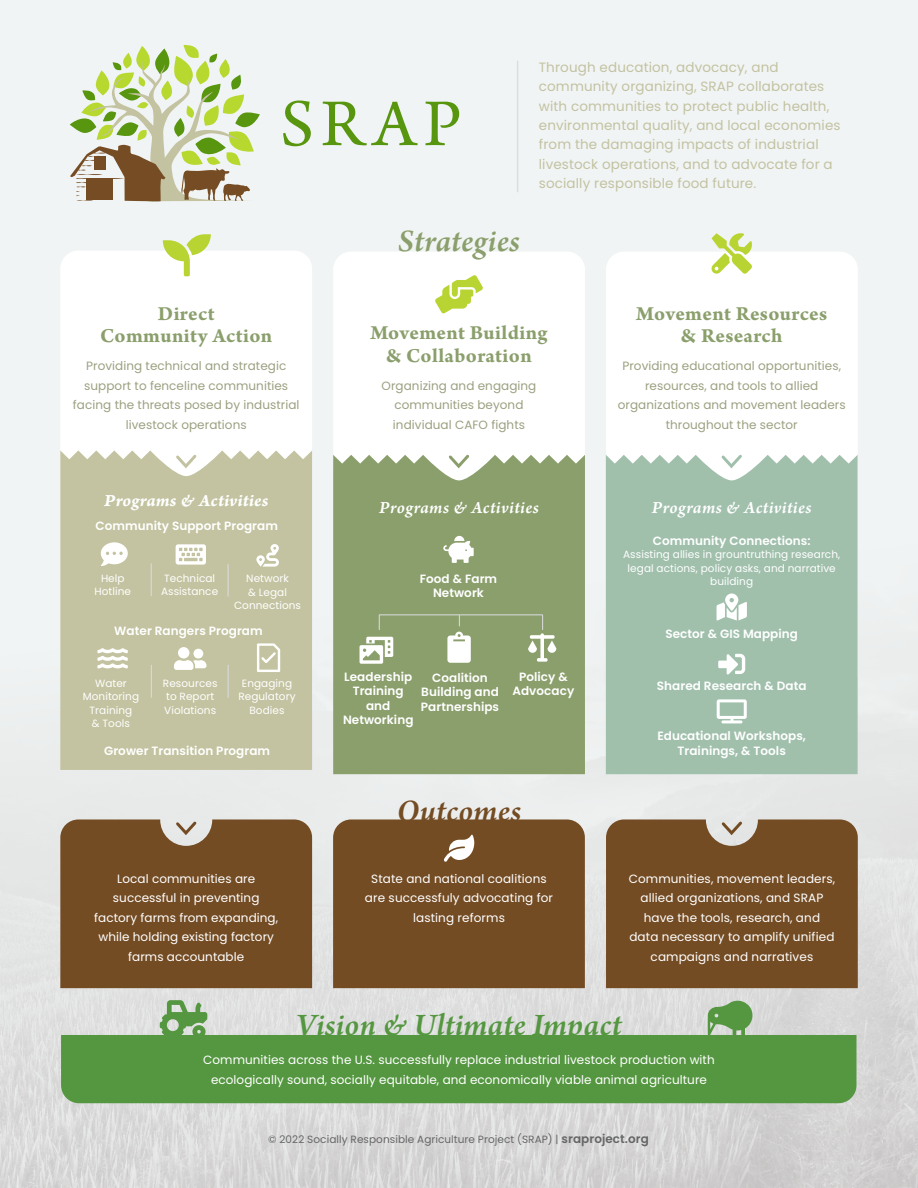
<style>
.page{position:relative;width:918px;height:1188px;background:#f1f4f4}
.page>*{position:absolute;margin:0;border:0;box-sizing:border-box;transform-origin:0 0}
.t1{font:italic 600 33px "Arno Pro";letter-spacing:.005em;color:#559741}
.t2{font:italic 600 33px "Arno Pro";letter-spacing:.005em;color:#8b9f6c}
.t3{font:italic 600 33px "Arno Pro";letter-spacing:.005em;color:#744c24}
.t4{font:21px/22.5px "Arno Pro Bold Sm Text";letter-spacing:.015em;color:#8b9f6c;text-align:center}
.t5{font:18px "Arno Pro Smbd Italic Sm Text";letter-spacing:.025em;color:#fff}
.t6{font:18px "Arno Pro Bold Italic Caption";letter-spacing:.005em;color:#fff}
.t7{font:13.5px/19.5px "Poppins";letter-spacing:.01em;color:#c2c2a1}
.t8{font:12px/19.5px "Poppins";letter-spacing:.005em;color:#fff;text-align:center}
.t9{font:12px/19.5px "Poppins";letter-spacing:.005em;color:#9ca080;text-align:center}
.t10{font:600 12px/14.4px "Poppins";letter-spacing:.005em;color:#fff;text-align:center}
.t11{font:10.5px/13.5px "Poppins";letter-spacing:.005em;color:#fff;text-align:center}
.t12{font:10.5px "Poppins";letter-spacing:.005em;color:#656666}
.s1{font-weight:600;font-size:12px}
</style>
<div class="page">
<img style="left:0;top:455px;width:918px;height:733px">
<div style="left:606px;top:252px;width:252px;height:439px;background:#fff;border-radius:18px"></div>
<div style="left:333px;top:252px;width:252px;height:233px;background:#fff;border-radius:18px"></div>
<div style="left:60px;top:251px;width:252px;height:439px;background:#fff;border-radius:18px"></div>
<div style="left:60px;top:450px;width:252px;height:320px;background:#c3c3a1"></div>
<div style="left:333px;top:455px;width:252px;height:319px;background:#8b9f6c"></div>
<div style="left:606px;top:455px;width:252px;height:319px;background:#a0c0ac"></div>
<div style="left:61px;top:1035px;width:795px;height:68px;background:#559741"></div>
<svg style="left:283px;top:101px;width:28px;height:45px"></svg>
<svg style="left:323px;top:102px;width:95px;height:43px"></svg>
<svg style="left:425px;top:102px;width:34px;height:43px"></svg>
<svg style="left:70px;top:44px;width:190px;height:158px"></svg>
<div style="left:94px;top:156px;width:11px;height:14px;background:#754c24"></div>
<div style="left:86px;top:179px;width:26px;height:21px;background:#754c24"></div>
<svg style="left:717px;top:593px;width:30px;height:28px"></svg>
<svg style="left:718px;top:654px;width:27px;height:21px"></svg>
<svg style="left:717px;top:699px;width:30px;height:24px"></svg>
<svg style="left:443px;top:536px;width:31px;height:27px"></svg>
<svg style="left:163px;top:234px;width:48px;height:42px"></svg>
<svg style="left:711px;top:233px;width:41px;height:41px"></svg>
<svg style="left:435px;top:275px;width:48px;height:39px"></svg>
<svg style="left:446px;top:454px;width:26px;height:17px"></svg>
<svg style="left:719px;top:454px;width:26px;height:17px"></svg>
<div style="left:606px;top:819px;width:252px;height:169px;background:#744c24"></div>
<div style="left:60px;top:819px;width:252px;height:169px;background:#744c24"></div>
<svg style="left:173px;top:452px;width:26px;height:19px"></svg>
<svg style="left:160px;top:1000px;width:47px;height:38px;background:#8ab37e"></svg>
<svg style="left:708px;top:1000px;width:44px;height:35px;background:#81ad73"></svg>
<svg style="left:97px;top:648px;width:31px;height:21px"></svg>
<svg style="left:174px;top:647px;width:33px;height:23px"></svg>
<hr style="left:151px;top:564px;width:1px;height:32px;background:#dcdddf">
<hr style="left:151px;top:665px;width:1px;height:32px;background:#dcdddf">
<hr style="left:228px;top:564px;width:1px;height:32px;background:#dcdddf">
<svg style="left:176px;top:544px;width:30px;height:21px"></svg>
<svg style="left:101px;top:542px;width:27px;height:24px"></svg>
<svg style="left:256px;top:544px;width:23px;height:23px"></svg>
<hr style="left:379px;top:614px;width:163px;height:1px;background:#dcdddf">
<hr style="left:517px;top:61px;width:1px;height:131px;background:#dcdddf">
<div style="left:333px;top:819px;width:252px;height:169px;background:#744c24"></div>
<svg style="left:360px;top:637px;width:33px;height:27px"></svg>
<svg style="left:379px;top:615px;width:1px;height:15px"></svg>
<svg style="left:447px;top:632px;width:24px;height:31px"></svg>
<svg style="left:528px;top:615px;width:28px;height:47px"></svg>
<hr style="left:228px;top:665px;width:1px;height:32px;background:#dcdddf">
<svg style="left:257px;top:643px;width:23px;height:29px"></svg>
<h2 class="t4" style="left:100px;top:303px;width:174px">Direct<br>Community Action</h2>
<p class="t9" style="left:73px;top:356px;width:228px">Providing technical and strategic support to fenceline communities facing the threats posed by industrial livestock operations</p>
<h1 class="t2" style="left:398px;top:222px;width:124px">Strategies</h1>
<p class="t7" style="left:539px;top:57px;width:303px">Through education, advocacy, and community organizing, SRAP collaborates with communities to protect public health, environmental quality, and local economies from the damaging impacts of industrial livestock operations, and to advocate for a socially responsible food future.</p>
<h2 class="t4" style="left:370px;top:323px;width:179px">Movement Building &amp; Collaboration</h2>
<p class="t9" style="left:382px;top:376px;width:156px">Organizing and engaging communities beyond individual CAFO fights</p>
<h2 class="t4" style="left:636px;top:303px;width:193px">Movement Resources &amp; Research</h2>
<p class="t9" style="left:618px;top:356px;width:229px">Providing educational opportunities, resources, and tools to allied organizations and movement leaders throughout the sector</p>
<h3 class="t6" style="left:104px;top:489px;width:166px">Programs &amp; Activities</h3>
<h3 class="t5" style="left:379px;top:497px;width:161px">Programs &amp; Activities</h3>
<h3 class="t5" style="left:652px;top:497px;width:161px">Programs &amp; Activities</h3>
<p class="t10" style="left:95px;top:518px;width:184px">Community Support Program</p>
<p class="t11" style="left:161px;top:571px;width:59px;text-align:left">Technical<br>Assistance</p>
<p class="t11" style="left:95px;top:571px;width:38px">Help<br>Hotline</p>
<p class="t11" style="left:234px;top:572px;width:69px">Network<br>&amp; Legal<br>Connections</p>
<p class="t10" style="left:420px;top:571px;width:79px">Food &amp; Farm<br>Network</p>
<p class="t10" style="left:653px;top:533px;width:159px">Community Connections:</p>
<p class="t11" style="left:623px;top:548px;width:219px">Assisting allies in grountruthing research, legal actions, policy asks, and narrative building</p>
<p class="t10" style="left:114px;top:624px;width:150px">Water Rangers Program</p>
<p class="t10" style="left:665px;top:626px;width:134px">Sector &amp; GIS Mapping</p>
<p class="t11" style="left:83px;top:676px;width:58px">Water<br>Monitoring<br>Training<br>&amp; Tools</p>
<p class="t11" style="left:163px;top:676px;width:56px;text-align:left">Resources to Report<br>Violations</p>
<p class="t11" style="left:238px;top:676px;width:59px">Engaging<br>Regulatory<br>Bodies</p>
<p class="t10" style="left:343px;top:670px;width:72px">Leadership<br>Training and<br>Networking</p>
<p class="t10" style="left:421px;top:670px;width:80px">Coalition<br>Building and<br>Partnerships</p>
<p class="t10" style="left:512px;top:670px;width:63px">Policy &amp;<br>Advocacy</p>
<p class="t10" style="left:657px;top:679px;width:151px">Shared Research &amp; Data</p>
<p class="t10" style="left:104px;top:743px;width:168px">Grower Transition Program</p>
<p class="t10" style="left:657px;top:729px;width:150px">Educational Workshops,<br>Trainings, &amp; Tools</p>
<h1 class="t3" style="left:397px;top:792px;width:126px">Outcomes</h1>
<p class="t8" style="left:94px;top:869px;width:185px">Local communities are successful in preventing factory farms from expanding, while holding existing factory farms accountable</p>
<p class="t8" style="left:365px;top:869px;width:190px">State and national coalitions are successfuly advocating for lasting reforms</p>
<p class="t8" style="left:629px;top:869px;width:208px">Communities, movement leaders, allied organizations, and SRAP have the tools, research, and data necessary to amplify unified campaigns and narratives</p>
<h1 class="t1" style="left:296px;top:1006px;width:327px">Vision &amp; Ultimate Impact</h1>
<p class="t8" style="left:203px;top:1050px;width:513px">Communities across the U.S. successfully replace industrial livestock production with ecologically sound, socially equitable, and economically viable animal agriculture</p>
<p class="t12" style="left:268px;top:1133px;width:382px">© 2022 Socially Responsible Agriculture Project (SRAP) | <span class="s1">sraproject.org</span></p>
</div>
